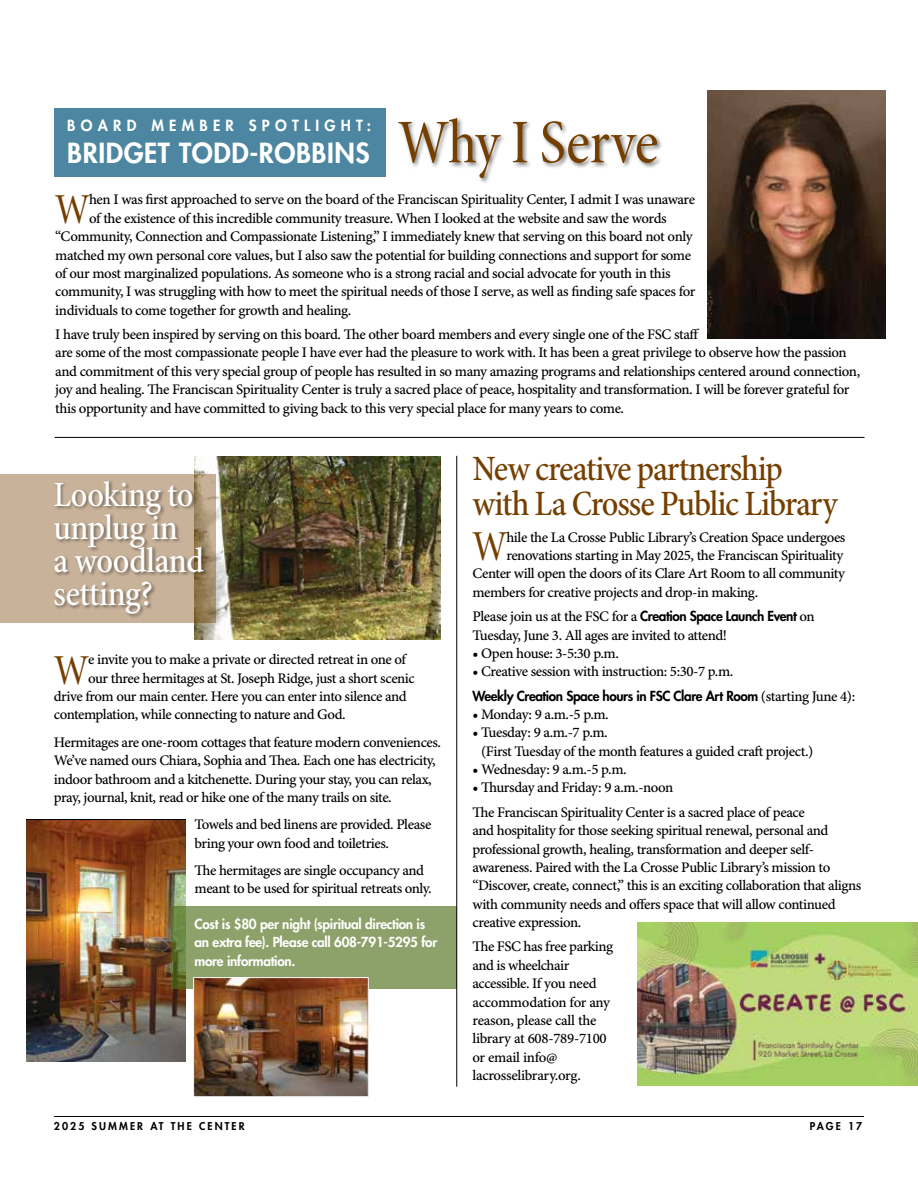
<style>
.page{position:relative;width:918px;height:1188px;background:#fff}
.page>*{position:absolute;margin:0;border:0;box-sizing:border-box;transform-origin:0 0}
.t1{font:63px "Minion Pro Cn Subh";letter-spacing:-.01em;color:#753f00}
.t2{font:43.35px "Minion Pro Cn Subh";color:#753f00}
.t3{font:500 condensed 36px/34.5px "Minion Pro";letter-spacing:-.035em;color:#753f00}
.t4{font:500 condensed 36px/33px "Minion Pro";letter-spacing:-.015em;color:#fff}
.t5{font:800 27px "Futura Std";letter-spacing:.02em;color:#fff}
.t6{font:800 15px "Futura Std";letter-spacing:.35em;color:#fff}
.t7{font:14.7px/18.3px "Minion Pro Medium Capt";letter-spacing:-.03em;color:#000}
.t8{font:800 13.5px/18.1px "Futura Std";letter-spacing:-.02em;color:#fff}
.t9{font:800 13.5px "Futura Std";letter-spacing:-.03em;color:#000}
.t10{font:800 10.5px "Futura Std";letter-spacing:.2em;color:#000}
.s1{font-family:"Futura Std";font-weight:800;font-size:13.5px}
.s2{font-family:"Minion Pro Medium Capt";font-weight:400;font-size:14.7px}
</style>
<div class="page">
<img style="left:26px;top:820px;width:160px;height:241px">
<hr style="left:54px;top:1116px;width:810px;height:1px;background:#000">
<div style="left:54px;top:108px;width:331px;height:68px;background:#4c86a0"></div>
<div style="left:397px;top:117px;width:266px;height:68px;background:#000;opacity:.5"></div>
<hr style="left:55px;top:437px;width:810px;height:1px;background:#000">
<img style="left:707px;top:91px;width:179px;height:248px">
<img style="left:637px;top:922px;width:281px;height:163px">
<img style="left:195px;top:456px;width:246px;height:184px">
<div style="left:0;top:474px;width:216px;height:149px;background:#c8b29a"></div>
<div style="left:171px;top:906px;width:285px;height:83px;background:#8da16a"></div>
<img style="left:195px;top:979px;width:172px;height:116px">
<div style="left:193px;top:977px;width:176px;height:120px;border:1px solid #fff"></div>
<div style="left:53px;top:479px;width:156px;height:140px;background:#000;opacity:.4"></div>
<hr style="left:456px;top:456px;width:1px;height:631px;background:#000">
<h1 class="t1" style="left:398px;top:105px;width:262px">Why I Serve</h1>
<p class="t6" style="left:67px;top:116px;width:305px">BOARD MEMBER SPOTLIGHT:</p>
<h3 class="t5" style="left:67px;top:136px;width:304px">BRIDGET TODD-ROBBINS</h3>
<h2 class="t2" style="left:55px;top:183px;width:37px">W</h2>
<p class="t7" style="left:89px;top:191px;width:607px">hen I was first approached to serve on the board of the Franciscan Spirituality Center, I admit I was unaware</p>
<p class="t7" style="left:89px;top:210px;width:579px">of the existence of this incredible community treasure. When I looked at the website and saw the words</p>
<p class="t7" style="left:55px;top:228px;width:639px">“Community, Connection and Compassionate Listening,” I immediately knew that serving on this board not only</p>
<p class="t7" style="left:55px;top:246px;width:637px">matched my own personal core values, but I also saw the potential for building connections and support for some</p>
<p class="t7" style="left:55px;top:265px;width:617px">of our most marginalized populations. As someone who is a strong racial and social advocate for youth in this</p>
<p class="t7" style="left:55px;top:283px;width:642px">community, I was struggling with how to meet the spiritual needs of those I serve, as well as finding safe spaces for</p>
<p class="t7" style="left:55px;top:302px;width:298px">individuals to come together for growth and healing.</p>
<p class="t7" style="left:55px;top:326px;width:806px">I have truly been inspired by serving on this board. The other board members and every single one of the FSC staff<br>are some of the most compassionate people I have ever had the pleasure to work with. It has been a great privilege to observe how the passion and commitment of this very special group of people has resulted in so many amazing programs and relationships centered around connection, joy and healing. The Franciscan Spirituality Center is truly a sacred place of peace, hospitality and transformation. I will be forever grateful for this opportunity and have committed to giving back to this very special place for many years to come.</p>
<h3 class="t4" style="left:53px;top:479px;width:152px">Looking to unplug in<br>a woodland setting?</h3>
<h2 class="t2" style="left:54px;top:644px;width:37px">W</h2>
<p class="t7" style="left:88px;top:651px;width:319px">e invite you to make a private or directed retreat in one of</p>
<p class="t7" style="left:88px;top:670px;width:328px">our three hermitages at St. Joseph Ridge, just a short scenic</p>
<p class="t7" style="left:54px;top:688px;width:355px">drive from our main center. Here you can enter into silence and</p>
<p class="t7" style="left:54px;top:706px;width:293px">contemplation, while connecting to nature and God.</p>
<p class="t7" style="left:54px;top:734px;width:389px">Hermitages are one-room cottages that feature modern conveniences.<br>We’ve named ours Chiara, Sophia and Thea. Each one has electricity, indoor bathroom and a kitchenette. During your stay, you can relax, pray, journal, knit, read or hike one of the many trails on site.</p>
<p class="t7" style="left:195px;top:816px;width:238px">Towels and bed linens are provided. Please bring your own food and toiletries.</p>
<p class="t7" style="left:195px;top:862px;width:239px">The hermitages are single occupancy and meant to be used for spiritual retreats only.</p>
<p class="t8" style="left:195px;top:915px;width:244px">Cost is $80 per night (spiritual direction is an extra fee). Please call 608-791-5295 for more information.</p>
<h3 class="t3" style="left:472px;top:453px;width:367px">New creative partnership with La Crosse Public Library</h3>
<h2 class="t2" style="left:472px;top:520px;width:37px">W</h2>
<p class="t7" style="left:506px;top:528px;width:341px">hile the La Crosse Public Library’s Creation Space undergoes</p>
<p class="t7" style="left:506px;top:547px;width:339px">renovations starting in May 2025, the Franciscan Spirituality</p>
<p class="t7" style="left:472px;top:565px;width:374px">Center will open the doors of its Clare Art Room to all community</p>
<p class="t7" style="left:472px;top:584px;width:287px">members for creative projects and drop-in making.</p>
<p class="t7" style="left:472px;top:608px;width:344px">Please join us at the FSC for a <span class="s1">Creation Space Launch Event</span> on<br>Tuesday, June 3. All ages are invited to attend!</p>
<p class="t7" style="left:472px;top:645px;width:148px">• Open house: 3-5:30 p.m.</p>
<p class="t7" style="left:472px;top:663px;width:262px">• Creative session with instruction: 5:30-7 p.m.</p>
<p class="t9" style="left:472px;top:687px;width:384px">Weekly Creation Space hours in FSC Clare Art Room <span class="s2">(starting June 4):</span></p>
<p class="t7" style="left:473px;top:706px;width:138px">• Monday: 9 a.m.-5 p.m.</p>
<p class="t7" style="left:481px;top:724px;width:334px;text-indent:-9px">• Tuesday: 9 a.m.-7 p.m.<br>(First Tuesday of the month features a guided craft project.)</p>
<p class="t7" style="left:473px;top:761px;width:156px">• Wednesday: 9 a.m.-5 p.m.</p>
<p class="t7" style="left:473px;top:776px;width:334px;line-height:24.5px">• Thursday and Friday: 9 a.m.-noon<br>The Franciscan Spirituality Center is a sacred place of peace</p>
<p class="t7" style="left:473px;top:822px;width:390px">and hospitality for those seeking spiritual renewal, personal and professional growth, healing, transformation and deeper self&shy;awareness. Paired with the La Crosse Public Library’s mission to “Discover, create, connect,” this is an exciting collaboration that aligns with community needs and offers space that will allow continued creative expression.</p>
<p class="t7" style="left:473px;top:938px;width:142px">The FSC has free parking and is wheelchair accessible. If you need accommodation for any reason, please call the library at 608-789-7100 or email info@ lacrosselibrary.org.</p>
<p class="t10" style="left:54px;top:1120px;width:192px">2025 SUMMER AT THE CENTER</p>
<p class="t10" style="left:810px;top:1120px;width:54px">PAGE 17</p>
</div>
